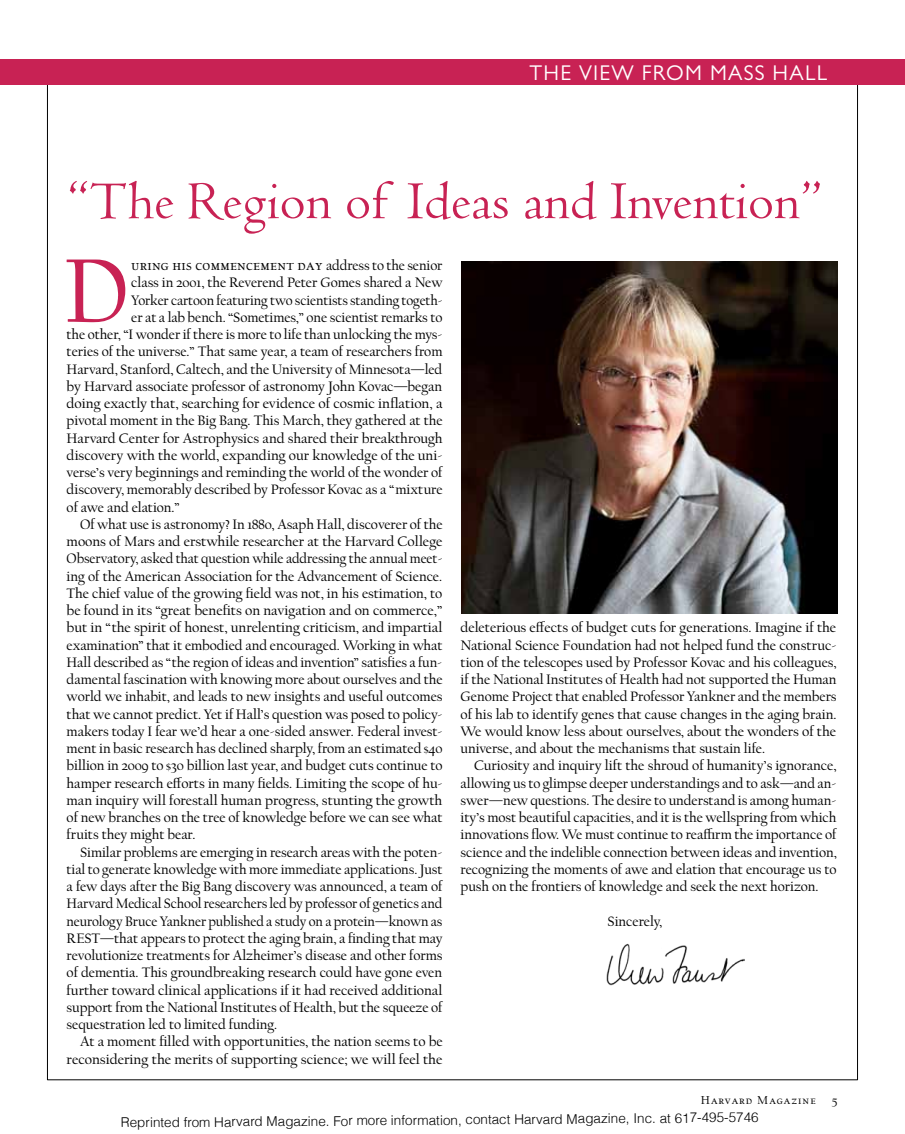
<style>
.page{position:relative;width:905px;height:1134px;background:#fff}
.page>*{position:absolute;margin:0;border:0;box-sizing:border-box;transform-origin:0 0}
.t1{font:93.75px "Cal Harvard";color:#c82254}
.t2{font:55.5px "Centaur MT Std";color:#c82254}
.t3{font:21.45px "Gill Sans MT Std";letter-spacing:.06em;color:#fff}
.t4{font:15.75px "Cal Harvard";letter-spacing:.025em;color:#000}
.t5{font:14.25px "Cal Harvard";letter-spacing:-.005em;color:#000}
.t6{font:300 13.5px "Helvetica";color:#000}
.t7{font:12px "Cal Harvard";letter-spacing:.1em;color:#000}
.s1{font-size:14.25px}
</style>
<div class="page">
<hr style="left:47px;top:69px;width:1px;height:1011px;background:#000">
<hr style="left:857px;top:69px;width:1px;height:1011px;background:#000">
<hr style="left:47px;top:1080px;width:810px;height:1px;background:#000">
<div style="left:0;top:59px;width:904px;height:25px;background:#c82254"></div>
<img style="left:606px;top:943px;width:138px;height:43px">
<img style="left:461px;top:261px;width:376px;height:353px">
<p class="t3" style="left:529px;top:60px;width:299px">THE VIEW FROM MASS HALL</p>
<p class="t2" style="left:67px;top:171px;width:758px">“The Region of Ideas and Invention”</p>
<p class="t1" style="left:64px;top:243px;width:67px">D</p>
<p class="t4" style="left:131px;top:257px;width:313px">uring his Commencement Day <span class="s1">address to the senior</span></p>
<p class="t5" style="left:131px;top:275px;width:312px">class in 2001, the Reverend Peter Gomes shared a New</p>
<p class="t5" style="left:131px;top:293px;width:313px">Yorker cartoon featuring two scientists standing togeth-</p>
<p class="t5" style="left:131px;top:310px;width:312px">er at a lab bench. “Sometimes,” one scientist remarks to</p>
<p class="t5" style="left:67px;top:327px;width:377px">the other, “I wonder if there is more to life than unlocking the mys-</p>
<p class="t5" style="left:67px;top:344px;width:375px">teries of the universe.” That same year, a team of researchers from</p>
<p class="t5" style="left:67px;top:362px;width:377px">Harvard, Stanford, Caltech, and the University of Minnesota—led</p>
<p class="t5" style="left:67px;top:379px;width:377px">by Harvard associate professor of astronomy John Kovac—began</p>
<p class="t5" style="left:67px;top:396px;width:377px">doing exactly that, searching for evidence of cosmic inflation, a</p>
<p class="t5" style="left:67px;top:413px;width:377px">pivotal moment in the Big Bang. This March, they gathered at the</p>
<p class="t5" style="left:67px;top:431px;width:377px">Harvard Center for Astrophysics and shared their breakthrough</p>
<p class="t5" style="left:67px;top:448px;width:377px">discovery with the world, expanding our knowledge of the uni-</p>
<p class="t5" style="left:67px;top:465px;width:378px">verse’s very beginnings and reminding the world of the wonder of</p>
<p class="t5" style="left:67px;top:482px;width:377px">discovery, memorably described by Professor Kovac as a “mixture</p>
<p class="t5" style="left:67px;top:500px;width:115px">of awe and elation.”</p>
<p class="t5" style="left:80px;top:517px;width:364px">Of what use is astronomy? In 1880, Asaph Hall, discoverer of the</p>
<p class="t5" style="left:67px;top:534px;width:377px">moons of Mars and erstwhile researcher at the Harvard College</p>
<p class="t5" style="left:67px;top:551px;width:377px">Observatory, asked that question while addressing the annual meet-</p>
<p class="t5" style="left:67px;top:569px;width:377px">ing of the American Association for the Advancement of Science.</p>
<p class="t5" style="left:67px;top:586px;width:377px">The chief value of the growing field was not, in his estimation, to</p>
<p class="t5" style="left:67px;top:603px;width:377px">be found in its “great benefits on navigation and on commerce,”</p>
<p class="t5" style="left:67px;top:620px;width:377px">but in “the spirit of honest, unrelenting criticism, and impartial</p>
<p class="t5" style="left:67px;top:638px;width:377px">examination” that it embodied and encouraged. Working in what</p>
<p class="t5" style="left:67px;top:655px;width:377px">Hall described as “the region of ideas and invention” satisfies a fun-</p>
<p class="t5" style="left:67px;top:672px;width:377px">damental fascination with knowing more about ourselves and the</p>
<p class="t5" style="left:67px;top:689px;width:377px">world we inhabit, and leads to new insights and useful outcomes</p>
<p class="t5" style="left:67px;top:707px;width:377px">that we cannot predict. Yet if Hall’s question was posed to policy-</p>
<p class="t5" style="left:67px;top:724px;width:377px">makers today I fear we’d hear a one-sided answer. Federal invest-</p>
<p class="t5" style="left:67px;top:741px;width:377px">ment in basic research has declined sharply, from an estimated $40</p>
<p class="t5" style="left:67px;top:758px;width:377px">billion in 2009 to $30 billion last year, and budget cuts continue to</p>
<p class="t5" style="left:67px;top:776px;width:377px">hamper research efforts in many fields. Limiting the scope of hu-</p>
<p class="t5" style="left:67px;top:793px;width:377px">man inquiry will forestall human progress, stunting the growth</p>
<p class="t5" style="left:67px;top:810px;width:377px">of new branches on the tree of knowledge before we can see what</p>
<p class="t5" style="left:67px;top:827px;width:131px">fruits they might bear.</p>
<p class="t5" style="left:80px;top:845px;width:364px">Similar problems are emerging in research areas with the poten-</p>
<p class="t5" style="left:67px;top:862px;width:377px">tial to generate knowledge with more immediate applications. Just</p>
<p class="t5" style="left:67px;top:879px;width:378px">a few days after the Big Bang discovery was announced, a team of</p>
<p class="t5" style="left:67px;top:896px;width:377px">Harvard Medical School researchers led by professor of genetics and</p>
<p class="t5" style="left:67px;top:914px;width:377px">neurology Bruce Yankner published a study on a protein—known as</p>
<p class="t5" style="left:67px;top:931px;width:377px">REST—that appears to protect the aging brain, a finding that may</p>
<p class="t5" style="left:67px;top:948px;width:377px">revolutionize treatments for Alzheimer’s disease and other forms</p>
<p class="t5" style="left:67px;top:965px;width:377px">of dementia. This groundbreaking research could have gone even</p>
<p class="t5" style="left:67px;top:983px;width:377px">further toward clinical applications if it had received additional</p>
<p class="t5" style="left:67px;top:1000px;width:378px">support from the National Institutes of Health, but the squeeze of</p>
<p class="t5" style="left:67px;top:1017px;width:212px">sequestration led to limited funding.</p>
<p class="t5" style="left:80px;top:1034px;width:364px">At a moment filled with opportunities, the nation seems to be</p>
<p class="t5" style="left:67px;top:1052px;width:377px">reconsidering the merits of supporting science; we will feel the</p>
<p class="t5" style="left:460px;top:620px;width:377px">deleterious effects of budget cuts for generations. Imagine if the</p>
<p class="t5" style="left:460px;top:638px;width:377px">National Science Foundation had not helped fund the construc-</p>
<p class="t5" style="left:460px;top:655px;width:377px">tion of the telescopes used by Professor Kovac and his colleagues,</p>
<p class="t5" style="left:460px;top:672px;width:377px">if the National Institutes of Health had not supported the Human</p>
<p class="t5" style="left:460px;top:689px;width:377px">Genome Project that enabled Professor Yankner and the members</p>
<p class="t5" style="left:460px;top:707px;width:377px">of his lab to identify genes that cause changes in the aging brain.</p>
<p class="t5" style="left:460px;top:724px;width:377px">We would know less about ourselves, about the wonders of the</p>
<p class="t5" style="left:460px;top:741px;width:306px">universe, and about the mechanisms that sustain life.</p>
<p class="t5" style="left:474px;top:758px;width:364px">Curiosity and inquiry lift the shroud of humanity’s ignorance,</p>
<p class="t5" style="left:460px;top:776px;width:377px">allowing us to glimpse deeper understandings and to ask—and an-</p>
<p class="t5" style="left:460px;top:793px;width:377px">swer—new questions. The desire to understand is among human-</p>
<p class="t5" style="left:460px;top:810px;width:377px">ity’s most beautiful capacities, and it is the wellspring from which</p>
<p class="t5" style="left:460px;top:827px;width:378px">innovations flow. We must continue to reaffirm the importance of</p>
<p class="t5" style="left:460px;top:845px;width:378px">science and the indelible connection between ideas and invention,</p>
<p class="t5" style="left:460px;top:862px;width:377px">recognizing the moments of awe and elation that encourage us to</p>
<p class="t5" style="left:460px;top:879px;width:359px">push on the frontiers of knowledge and seek the next horizon.</p>
<p class="t5" style="left:607px;top:914px;width:56px">Sincerely,</p>
<p class="t7" style="left:700px;top:1094px;width:116px">Harvard Magazine</p>
<p class="t7" style="left:832px;top:1094px;width:7px">5</p>
<p class="t6" style="left:121px;top:1109px;width:639px">Reprinted from Harvard Magazine. For more information, contact Harvard Magazine, Inc. at 617-495-5746</p>
</div>
